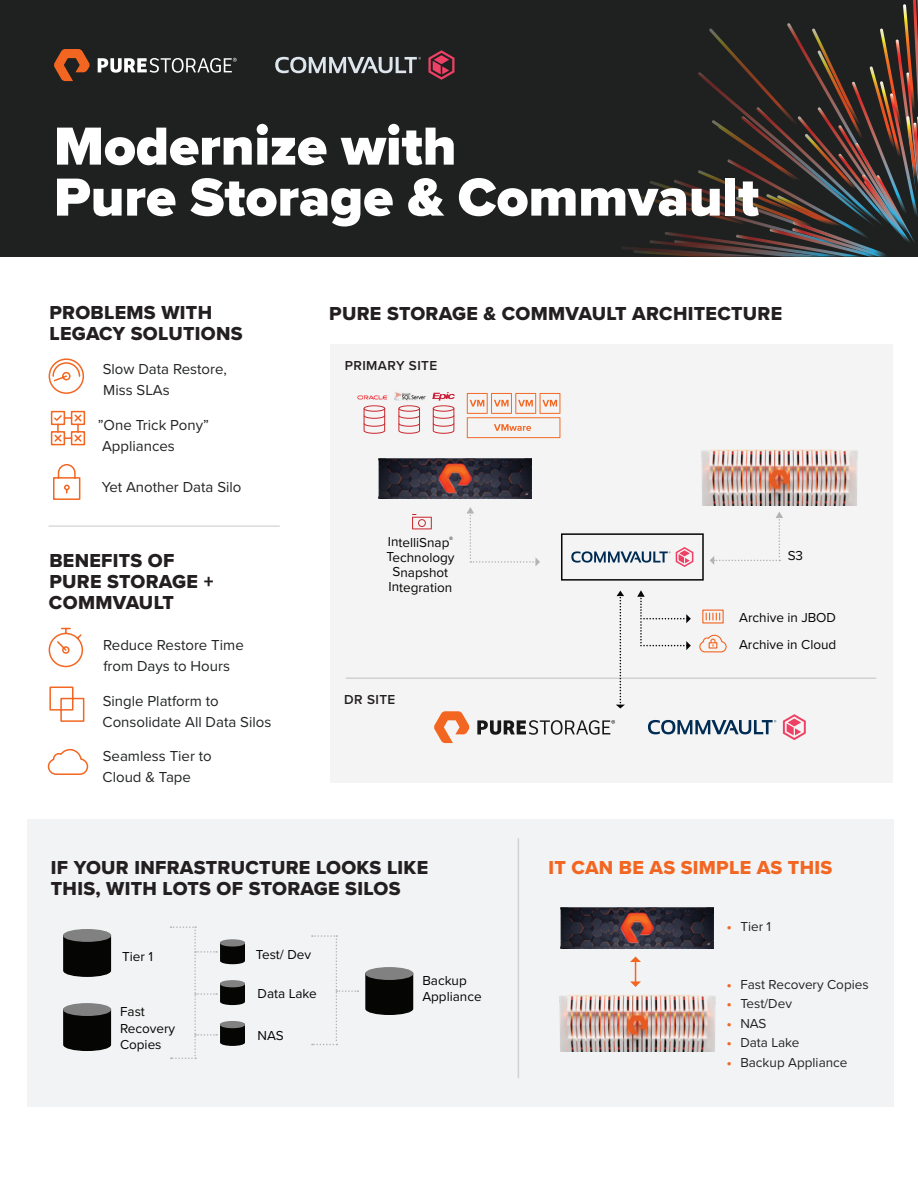
<style>
.page{position:relative;width:918px;height:1188px;background:#fff}
.page>*{position:absolute;margin:0;border:0;box-sizing:border-box;transform-origin:0 0}
.t1{font:900 55.5px/51px "Proxima Nova";color:#fff}
.t2{font:19.5px/21px "Proxima Nova Extrabld";letter-spacing:.015em;color:#231f20}
.t3{font:19.5px "Proxima Nova Extrabld";letter-spacing:.015em;color:#f36621}
.t4{font:15px/21px "Proxima Nova";color:#222425}
.t5{font:13.5px/16.5px "Proxima Nova";letter-spacing:-.005em;color:#050504}
.t6{font:13.5px "Proxima Nova";color:#222425}
.t7{font:600 13.5px "Proxima Nova";letter-spacing:.03em;color:#231f20}
.s1{font-family:"Proxima Nova Extrabld";color:#f36621}
</style>
<div class="page">
<div style="left:27px;top:819px;width:866px;height:287px;background:#f2f3f4"></div>
<img style="left:560px;top:908px;width:153px;height:40px">
<img style="left:559px;top:995px;width:157px;height:56px">
<svg style="left:63px;top:935px;width:49px;height:42px;background:#141413"></svg>
<div style="left:64px;top:930px;width:46px;height:11px;background:#808180;border-radius:50%"></div>
<div style="left:63px;top:929px;width:48px;height:13px;border:2px solid #808180;border-radius:50%"></div>
<svg style="left:365px;top:972px;width:49px;height:43px;background:#141413"></svg>
<div style="left:366px;top:968px;width:47px;height:11px;background:#808180;border-radius:50%"></div>
<div style="left:365px;top:967px;width:48px;height:13px;border:2px solid #808180;border-radius:50%"></div>
<svg style="left:63px;top:1009px;width:49px;height:42px;background:#131312"></svg>
<div style="left:64px;top:1004px;width:46px;height:11px;background:#808180;border-radius:50%"></div>
<div style="left:63px;top:1003px;width:48px;height:13px;border:2px solid #808180;border-radius:50%"></div>
<svg style="left:312px;top:935px;width:46px;height:110px"></svg>
<svg style="left:171px;top:926px;width:74px;height:133px"></svg>
<svg style="left:630px;top:957px;width:11px;height:30px"></svg>
<div style="left:0;top:0;width:918px;height:256px;background:#1f2020"></div>
<img style="left:889px;top:0;width:29px;height:243px">
<svg style="left:622px;top:23px;width:267px;height:233px"></svg>
<svg style="left:54px;top:49px;width:36px;height:32px"></svg>
<svg style="left:98px;top:58px;width:139px;height:15px"></svg>
<hr style="left:49px;top:526px;width:231px;height:1px;background:#c7c8ca">
<svg style="left:48px;top:358px;width:37px;height:36px"></svg>
<svg style="left:53px;top:464px;width:28px;height:36px"></svg>
<svg style="left:50px;top:410px;width:36px;height:36px"></svg>
<svg style="left:47px;top:748px;width:42px;height:27px"></svg>
<svg style="left:48px;top:627px;width:36px;height:41px"></svg>
<svg style="left:49px;top:686px;width:36px;height:36px"></svg>
<hr style="left:518px;top:838px;width:1px;height:240px;background:#d1d2d4">
<div style="left:331px;top:344px;width:562px;height:438px;background:#f4f4f4"></div>
<hr style="left:346px;top:677px;width:530px;height:2px;background:#d0d1d3">
<img style="left:395px;top:392px;width:31px;height:9px">
<svg style="left:467px;top:393px;width:93px;height:45px"></svg>
<img style="left:379px;top:458px;width:153px;height:41px">
<img style="left:701px;top:449px;width:157px;height:57px">
<svg style="left:412px;top:514px;width:20px;height:15px"></svg>
<svg style="left:467px;top:507px;width:73px;height:59px"></svg>
<svg style="left:637px;top:590px;width:54px;height:60px"></svg>
<svg style="left:710px;top:512px;width:73px;height:53px"></svg>
<svg style="left:398px;top:405px;width:22px;height:29px"></svg>
<svg style="left:433px;top:405px;width:21px;height:29px"></svg>
<svg style="left:357px;top:396px;width:31px;height:38px"></svg>
<svg style="left:699px;top:634px;width:28px;height:19px"></svg>
<svg style="left:702px;top:609px;width:22px;height:15px"></svg>
<svg style="left:434px;top:711px;width:36px;height:32px"></svg>
<svg style="left:477px;top:720px;width:138px;height:15px"></svg>
<div style="left:561px;top:533px;width:143px;height:48px;border:2px solid #050504"></div>
<img style="left:432px;top:392px;width:23px;height:9px">
<svg style="left:616px;top:591px;width:9px;height:117px"></svg>
<svg style="left:571px;top:547px;width:122px;height:20px"></svg>
<svg style="left:648px;top:720px;width:128px;height:14px"></svg>
<svg style="left:783px;top:714px;width:23px;height:26px"></svg>
<svg style="left:275px;top:57px;width:146px;height:16px"></svg>
<svg style="left:428px;top:50px;width:27px;height:30px"></svg>
<h1 class="t1" style="left:54px;top:120px;width:707px">Modernize with<br>Pure Storage &amp; Commvault</h1>
<h2 class="t2" style="left:49px;top:301px;width:195px">PROBLEMS WITH<br>LEGACY SOLUTIONS</h2>
<p class="t4" style="left:103px;top:358px;width:126px">Slow Data Restore,<br>Miss SLAs</p>
<p class="t4" style="left:98px;top:414px;width:113px">”One Trick Pony”<br>Appliances</p>
<p class="t4" style="left:102px;top:476px;width:141px">Yet Another Data Silo</p>
<h2 class="t2" style="left:49px;top:550px;width:166px">BENEFITS OF<br>PURE STORAGE +<br>COMMVAULT</h2>
<p class="t4" style="left:103px;top:634px;width:142px">Reduce Restore Time from Days to Hours</p>
<p class="t4" style="left:103px;top:690px;width:170px">Single Platform to<br>Consolidate All Data Silos</p>
<p class="t4" style="left:103px;top:745px;width:111px">Seamless Tier to<br>Cloud &amp; Tape</p>
<h2 class="t2" style="left:329px;top:303px;width:455px">PURE STORAGE &amp; COMMVAULT ARCHITECTURE</h2>
<p class="t7" style="left:345px;top:355px;width:94px">PRIMARY SITE</p>
<p class="t5" style="left:386px;top:534px;width:70px;line-height:15px;text-align:center">IntelliSnap<sup>®<br></sup>Technology<br>Snapshot<br>Integration</p>
<p class="t7" style="left:344px;top:689px;width:53px">DR SITE</p>
<p class="t5" style="left:788px;top:547px;width:17px">S3</p>
<p class="t5" style="left:739px;top:603px;width:99px;line-height:26.8px">Archive in JBOD<br>Archive in Cloud</p>
<h2 class="t2" style="left:51px;top:856px;width:379px">IF YOUR INFRASTRUCTURE LOOKS LIKE<br>THIS, WITH LOTS OF STORAGE SILOS</h2>
<h2 class="t3" style="left:548px;top:853px;width:285px">IT CAN BE AS SIMPLE AS THIS</h2>
<p class="t5" style="left:122px;top:948px;width:32px">Tier 1</p>
<p class="t5" style="left:256px;top:945px;width:57px">Test/ Dev</p>
<p class="t5" style="left:258px;top:984px;width:61px">Data Lake</p>
<p class="t5" style="left:258px;top:1027px;width:28px">NAS</p>
<p class="t5" style="left:120px;top:1003px;width:57px">Fast<br>Recovery<br>Copies</p>
<p class="t5" style="left:422px;top:971px;width:61px">Backup<br>Appliance</p>
<p class="t6" style="left:727px;top:916px;width:46px"><span class="s1">•</span> Tier 1</p>
<p class="t6" style="left:727px;top:974px;width:143px"><span class="s1">•</span> Fast Recovery Copies</p>
<p class="t6" style="left:727px;top:994px;width:67px"><span class="s1">•</span> Test/Dev</p>
<p class="t6" style="left:727px;top:1013px;width:41px"><span class="s1">•</span> NAS</p>
<p class="t6" style="left:727px;top:1033px;width:74px"><span class="s1">•</span> Data Lake</p>
<p class="t6" style="left:727px;top:1052px;width:122px"><span class="s1">•</span> Backup Appliance</p>
</div>
